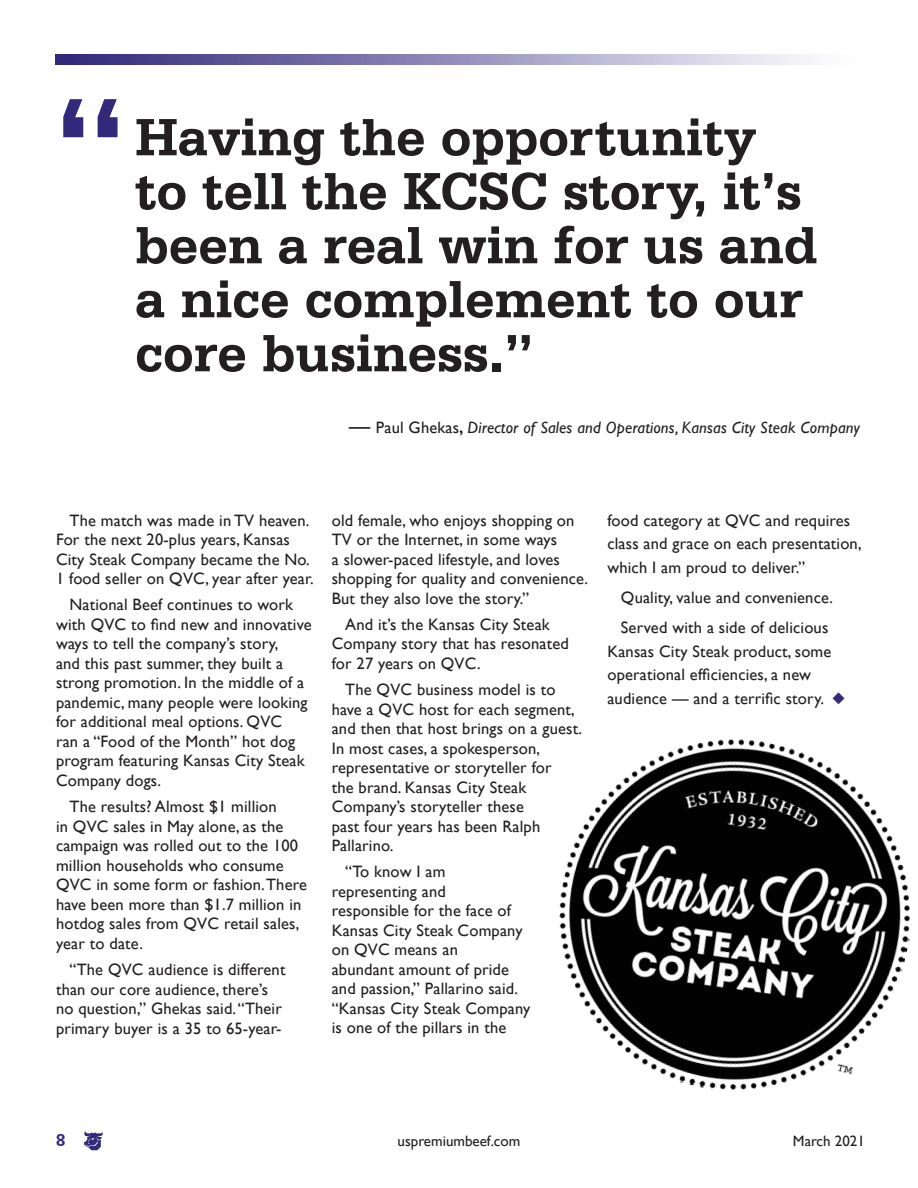
<style>
.page{position:relative;width:918px;height:1188px;background:#fff}
.page>*{position:absolute;margin:0;border:0;box-sizing:border-box;transform-origin:0 0}
.t1{font:700 138px "Serifa BT";color:#33297b}
.t2{font:700 55.5px/54px "Serifa BT";color:#231f20}
.t3{font:700 18px "Serifa BT";color:#33297b}
.t4{font:16.5px/19.5px "Gill Sans";letter-spacing:.01em;color:#231f20}
.t5{font:italic 16.5px "Gill Sans";letter-spacing:.01em;color:#231f20}
.t6{font:15px "Gill Sans";color:#231f20}
.s1{font-style:normal;font-size:21px}
.s2{font-style:normal}
.s3{color:#33297b}
</style>
<div class="page">
<svg style="left:84px;top:1131px;width:19px;height:19px"></svg>
<svg style="left:56px;top:54px;width:752px;height:10px;background:#908ab8"></svg>
<img style="left:559px;top:739px;width:352px;height:351px">
<p class="t1" style="left:52px;top:58px;width:77px">“</p>
<p class="t2" style="left:135px;top:109px;width:683px">Having the opportunity to tell the KCSC story, it’s been a real win for us and a nice complement to our core business.”</p>
<p class="t5" style="left:349px;top:418px;width:512px"><span class="s1">—</span> <span class="s2">Paul Ghekas</span><span class="s1">,</span> Director of Sales and Operations, Kansas City Steak Company</p>
<p class="t4" style="left:56px;top:510px;width:259px;text-indent:14px">The match was made in TV heaven.<br>For the next 20-plus years, Kansas City Steak Company became the No.<br>1 food seller on QVC, year after year.</p>
<p class="t4" style="left:56px;top:595px;width:257px;text-indent:14px">National Beef continues to work with QVC to find new and innovative ways to tell the company’s story,<br>and this past summer, they built a strong promotion. In the middle of a pandemic, many people were looking for additional meal options. QVC<br>ran a “Food of the Month” hot dog program featuring Kansas City Steak<br>Company dogs.</p>
<p class="t4" style="left:56px;top:797px;width:252px;text-indent:14px">The results? Almost $1 million<br>in QVC sales in May alone, as the campaign was rolled out to the 100 million households who consume<br>QVC in some form or fashion. There have been more than $1.7 million in hotdog sales from QVC retail sales, year to date.</p>
<p class="t4" style="left:56px;top:960px;width:231px;text-indent:14px">“The QVC audience is different than our core audience, there’s no question,” Ghekas said. “Their primary buyer is a 35 to 65-year-</p>
<p class="t4" style="left:332px;top:510px;width:258px">old female, who enjoys shopping on TV or the Internet, in some ways<br>a slower-paced lifestyle, and loves shopping for quality and convenience.<br>But they also love the story.”</p>
<p class="t4" style="left:332px;top:614px;width:239px;text-indent:14px">And it’s the Kansas City Steak<br>Company story that has resonated for 27 years on QVC.</p>
<p class="t4" style="left:332px;top:680px;width:252px;text-indent:14px">The QVC business model is to have a QVC host for each segment, and then that host brings on a guest.<br>In most cases, a spokesperson, representative or storyteller for<br>the brand. Kansas City Steak<br>Company’s storyteller these<br>past four years has been Ralph<br>Pallarino.</p>
<p class="t4" style="left:332px;top:862px;width:200px;text-indent:14px">“To know I am representing and<br>responsible for the face of<br>Kansas City Steak Company on QVC means an<br>abundant amount of pride and passion,” Pallarino said. “Kansas City Steak Company is one of the pillars in the</p>
<p class="t4" style="left:607px;top:508px;width:256px;line-height:23.5px">food category at QVC and requires class and grace on each presentation, which I am proud to deliver.”</p>
<p class="t4" style="left:621px;top:587px;width:214px">Quality, value and convenience.</p>
<p class="t4" style="left:607px;top:616px;width:239px;line-height:23.5px;text-indent:14px">Served with a side of delicious<br>Kansas City Steak product, some operational efficiencies, a new audience — and a terrific story. <span class="s3">◆</span></p>
<p class="t3" style="left:56px;top:1129px;width:11px">8</p>
<p class="t6" style="left:398px;top:1132px;width:124px">uspremiumbeef.com</p>
<p class="t6" style="left:793px;top:1132px;width:73px">March 2021</p>
</div>
